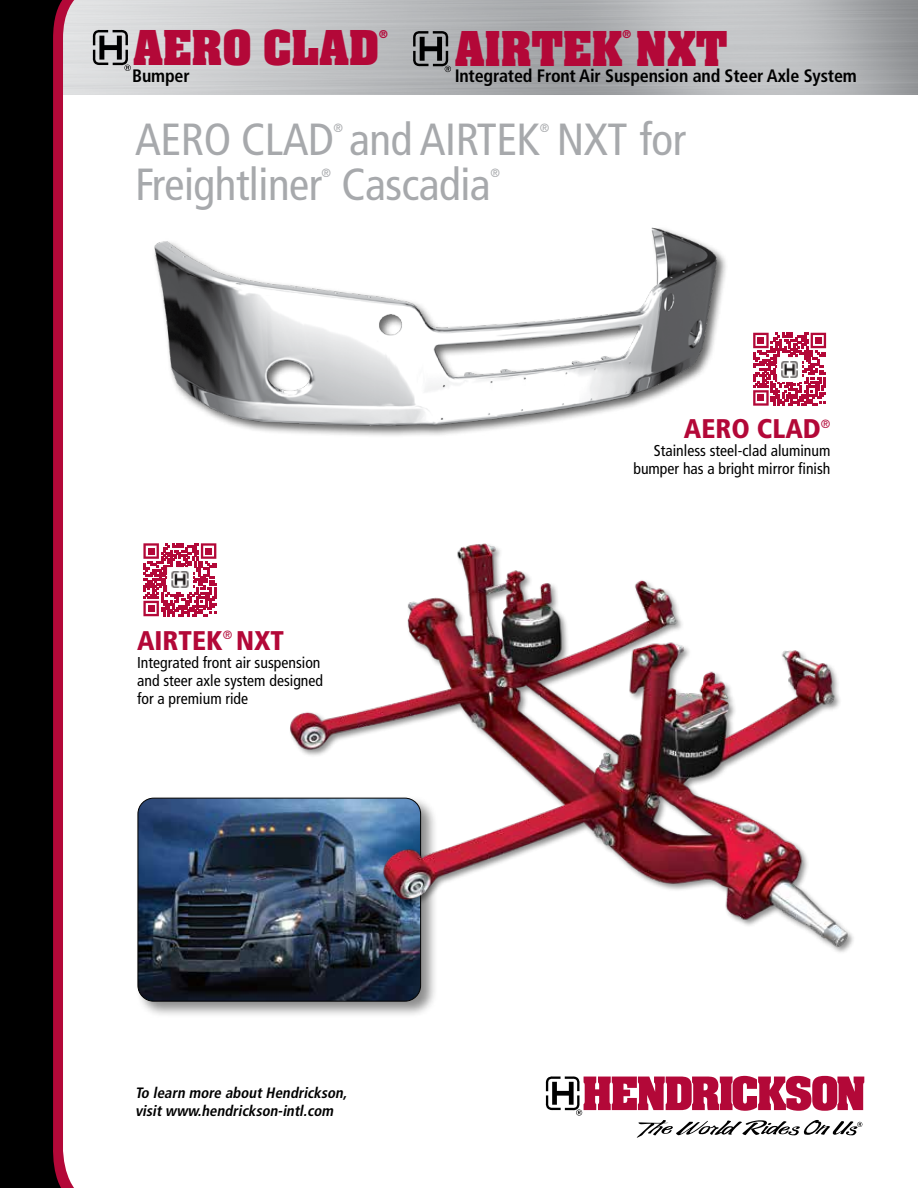
<style>
.page{position:relative;width:918px;height:1188px;background:#fff}
.page>*{position:absolute;margin:0;border:0;box-sizing:border-box;transform-origin:0 0}
.t1{font:condensed 45px "Frutiger LT Std";letter-spacing:-.01em;color:#a7a9ac}
.t2{font:700 40.8px "Aachen Std";color:#b30838}
.t3{font:900 condensed 27px "Frutiger LT Std";color:#b30838}
.t4{font:700 condensed 18px "Frutiger LT Std";letter-spacing:-.01em;color:#000}
.t5{font:condensed 15.75px/18px "Frutiger LT Std";color:#000;text-align:right}
.t6{font:italic 700 condensed 15px/18px "Frutiger LT Std";color:#000}
.t7{font:condensed 12px "Frutiger LT Std";color:#a7a9ac}
.t8{font:condensed 12px "Frutiger LT Std";color:#b30838}
.t9{font:700 9.15px "Aachen Std";color:#b30838}
</style>
<div class="page">
<svg style="left:546px;top:1076px;width:318px;height:62px"></svg>
<svg style="left:92px;top:0;width:8px;height:95px"></svg>
<svg style="left:0;top:0;width:92px;height:1188px;fill:#000"></svg>
<img style="left:154px;top:227px;width:572px;height:209px">
<div style="left:135px;top:795px;width:303px;height:223px;background:#000;opacity:.45"></div>
<svg style="left:137px;top:797px;width:284px;height:205px;background:#263448"></svg>
<svg style="left:93px;top:30px;width:38px;height:41px;background:#8b8c8d"></svg>
<svg style="left:413px;top:31px;width:38px;height:41px;background:#717273"></svg>
<img style="left:289px;top:543px;width:565px;height:409px">
<svg style="left:753px;top:333px;width:73px;height:73px"></svg>
<img style="left:777px;top:357px;width:25px;height:24px">
<svg style="left:143px;top:543px;width:73px;height:73px"></svg>
<div style="left:205px;top:548px;width:7px;height:6px;background:#b30838"></div>
<div style="left:148px;top:605px;width:6px;height:7px;background:#b30838"></div>
<img style="left:168px;top:568px;width:24px;height:24px">
<h2 class="t2" style="left:133px;top:19px;width:247px">AERO CLAD</h2>
<p class="t9" style="left:379px;top:27px;width:10px">®</p>
<h2 class="t2" style="left:455px;top:19px;width:274px">AIRTEK NXT</h2>
<p class="t9" style="left:623px;top:28px;width:10px">®</p>
<p class="t4" style="left:132px;top:65px;width:59px">Bumper</p>
<p class="t4" style="left:455px;top:65px;width:404px">Integrated Front Air Suspension and Steer Axle System</p>
<h1 class="t1" style="left:135px;top:113px;width:553px">AERO CLAD and AIRTEK NXT for</h1>
<p class="t7" style="left:333px;top:121px;width:11px">®</p>
<p class="t7" style="left:540px;top:121px;width:11px">®</p>
<h1 class="t1" style="left:135px;top:158px;width:357px">Freightliner Cascadia</h1>
<p class="t7" style="left:322px;top:166px;width:11px">®</p>
<p class="t7" style="left:490px;top:166px;width:11px">®</p>
<h3 class="t3" style="left:137px;top:624px;width:87px">AIRTEK</h3>
<p class="t8" style="left:223px;top:628px;width:11px">®</p>
<h3 class="t3" style="left:236px;top:624px;width:50px">NXT</h3>
<p class="t5" style="left:137px;top:654px;width:187px;text-align:left">Integrated front air suspension and steer axle system designed for a premium ride</p>
<p class="t6" style="left:135px;top:1084px;width:217px">To learn more aboutHendrickson, visitwww.hendrickson-intl.com</p>
<h3 class="t3" style="left:684px;top:413px;width:139px">AERO CLAD</h3>
<p class="t8" style="left:821px;top:417px;width:11px">®</p>
<p class="t5" style="left:633px;top:442px;width:199px">Stainless steel-clad aluminum bumper has a bright mirror finish</p>
</div>
